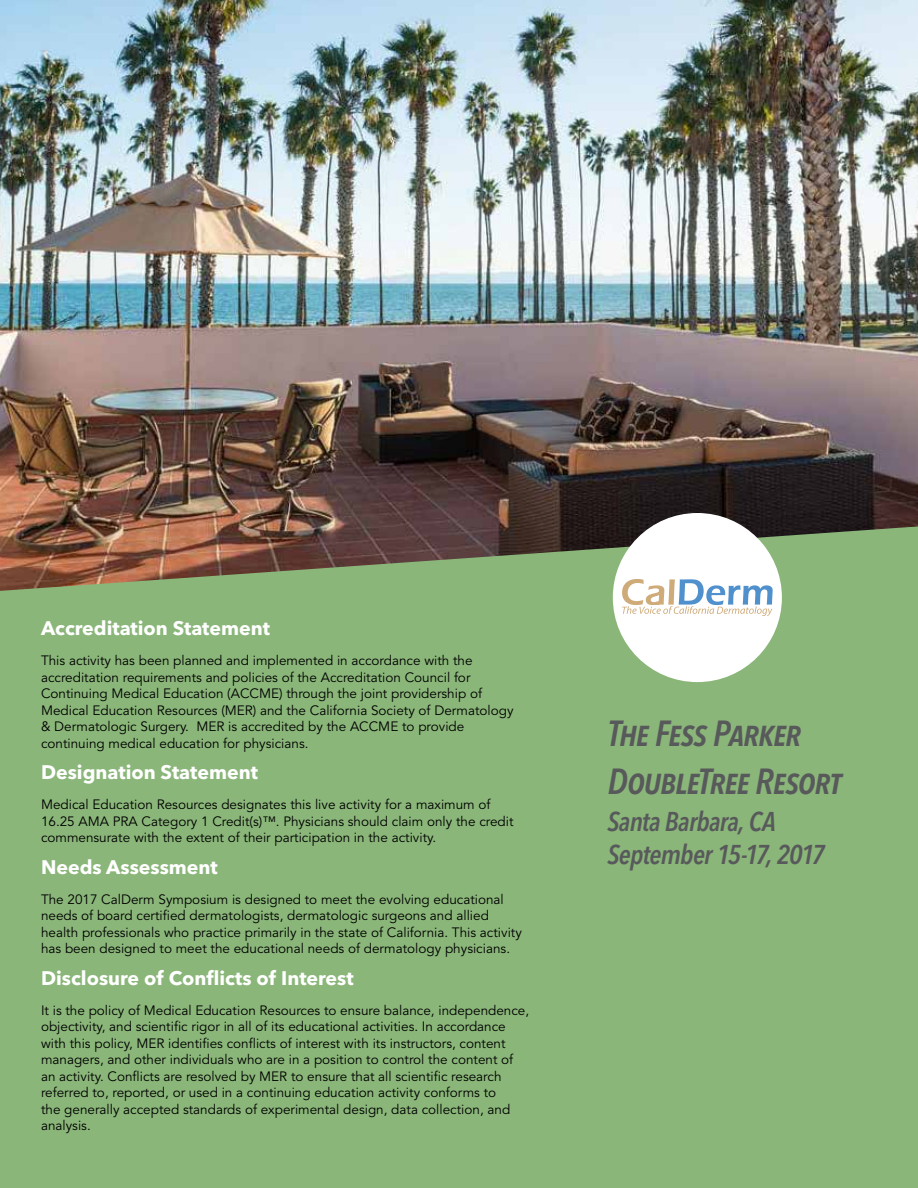
<style>
.page{position:relative;width:918px;height:1188px;background:#fff}
.page>*{position:absolute;margin:0;border:0;box-sizing:border-box;transform-origin:0 0}
.t1{font:italic 600 condensed 36px/47.7px "Avenir Next LT Pro";letter-spacing:-.03em;color:#58595b}
.t2{font:italic 600 condensed 27px/32.4px "Avenir Next LT Pro";letter-spacing:-.03em;color:#58595b}
.t3{font:700 19.5px "Avenir Next LT Pro";color:#fff}
.t4{font:13.5px/16.5px "Avenir LT Std";color:#000}
</style>
<div class="page">
<img style="left:0;top:0;width:918px;height:526px">
<div style="left:0;top:526px;width:918px;height:662px;background:#8ab679"></div>
<div style="left:613px;top:513px;width:169px;height:169px;background:#fff;border-radius:50%"></div>
<svg style="left:622px;top:579px;width:151px;height:37px"></svg>
<h3 class="t3" style="left:41px;top:616px;width:231px">Accreditation Statement</h3>
<p class="t4" style="left:41px;top:653px;width:474px">This activity has been planned and implemented in accordance with the accreditation requirements and policies of the Accreditation Council for Continuing Medical Education (ACCME) through the joint providership of Medical Education Resources (MER) and the California Society of Dermatology &amp; Dermatologic Surgery. MER is accredited by the ACCME to provide continuing medical education for physicians.</p>
<h3 class="t3" style="left:41px;top:760px;width:218px">Designation Statement</h3>
<p class="t4" style="left:41px;top:797px;width:474px">Medical Education Resources designates this live activity for a maximum of<br>16.25 AMA PRA Category 1 Credit(s)™. Physicians should claim only the credit commensurate with the extent of their participation in the activity.</p>
<h3 class="t3" style="left:41px;top:855px;width:178px">Needs Assessment</h3>
<p class="t4" style="left:41px;top:891px;width:482px">The 2017 CalDerm Symposium is designed to meet the evolving educational needs of board certified dermatologists, dermatologic surgeons and allied health professionals who practice primarily in the state of California. This activity has been designed to meet the educational needs of dermatology physicians.</p>
<h3 class="t3" style="left:41px;top:966px;width:314px">Disclosure of Conflicts of Interest</h3>
<p class="t4" style="left:41px;top:1002px;width:490px">It is the policy of Medical Education Resources to ensure balance, independence, objectivity, and scientific rigor in all of its educational activities. In accordance with this policy, MER identifies conflicts of interest with its instructors, content managers, and other individuals who are in a position to control the content of an activity. Conflicts are resolved by MER to ensure that all scientific research referred to, reported, or used in a continuing education activity conforms to<br>the generally accepted standards of experimental design, data collection, and analysis.</p>
<h1 class="t1" style="left:608px;top:710px;width:236px">The Fess Parker<br>DoubleTree Resort</h1>
<h2 class="t2" style="left:608px;top:805px;width:219px">Santa Barbara, CA<br>September 15-17, 2017</h2>
</div>
